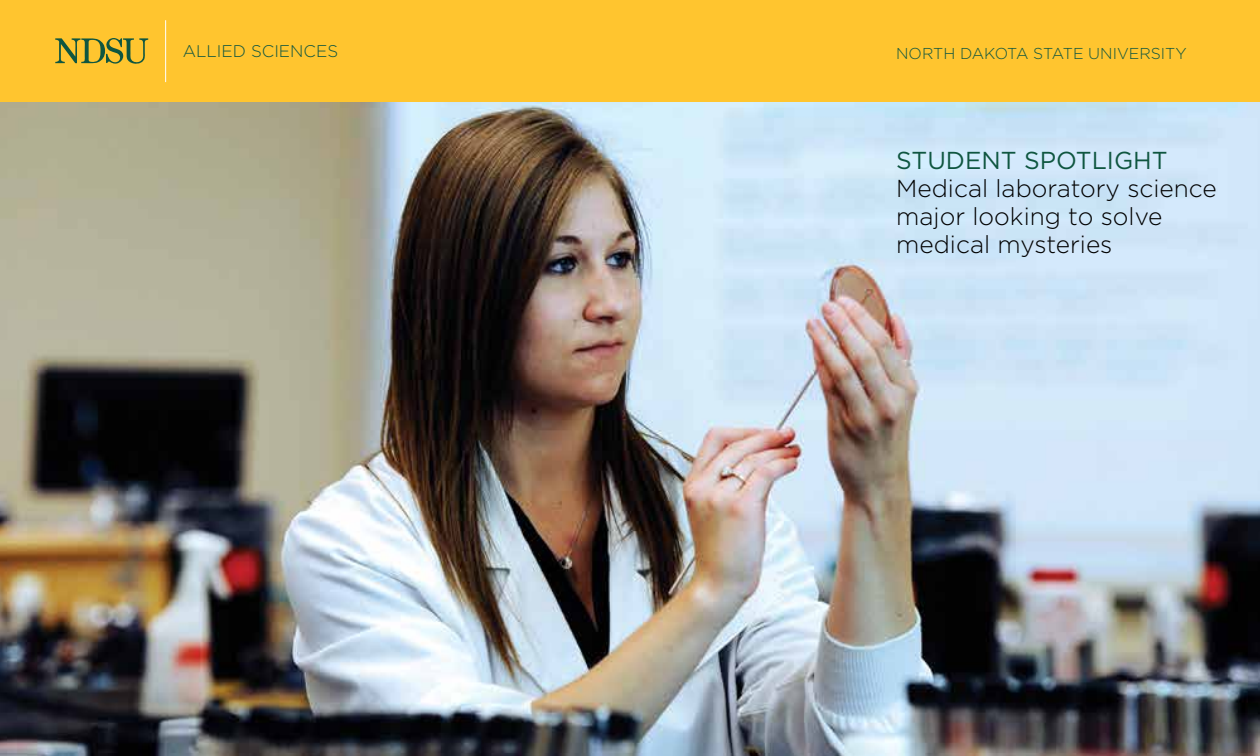
<style>
.page{position:relative;width:1260px;height:756px;background:#fff}
.page>*{position:absolute;margin:0;border:0;box-sizing:border-box;transform-origin:0 0}
.t1{font:300 24.5px/28px "Gotham";color:#000}
.t2{font:24.5px "Gotham";color:#0f5640}
.t3{font:300 16.8px "Gotham";color:#0f5640}
.t4{font:300 15.75px "Gotham";color:#0f5640}
</style>
<div class="page">
<img style="left:0;top:102px;width:1260px;height:654px">
<div style="left:0;top:0;width:1260px;height:102px;background:#ffc52f"></div>
<svg style="left:55px;top:38px;width:93px;height:26px"></svg>
<hr style="left:165px;top:20px;width:1px;height:62px;background:#fff">
<p class="t3" style="left:183px;top:42px;width:157px">ALLIED SCIENCES</p>
<p class="t4" style="left:896px;top:45px;width:292px">NORTH DAKOTA STATE UNIVERSITY</p>
<p class="t2" style="left:896px;top:147px;width:273px">STUDENT SPOTLIGHT</p>
<p class="t1" style="left:896px;top:174px;width:322px">Medical laboratory science major looking to solve medical mysteries</p>
</div>
